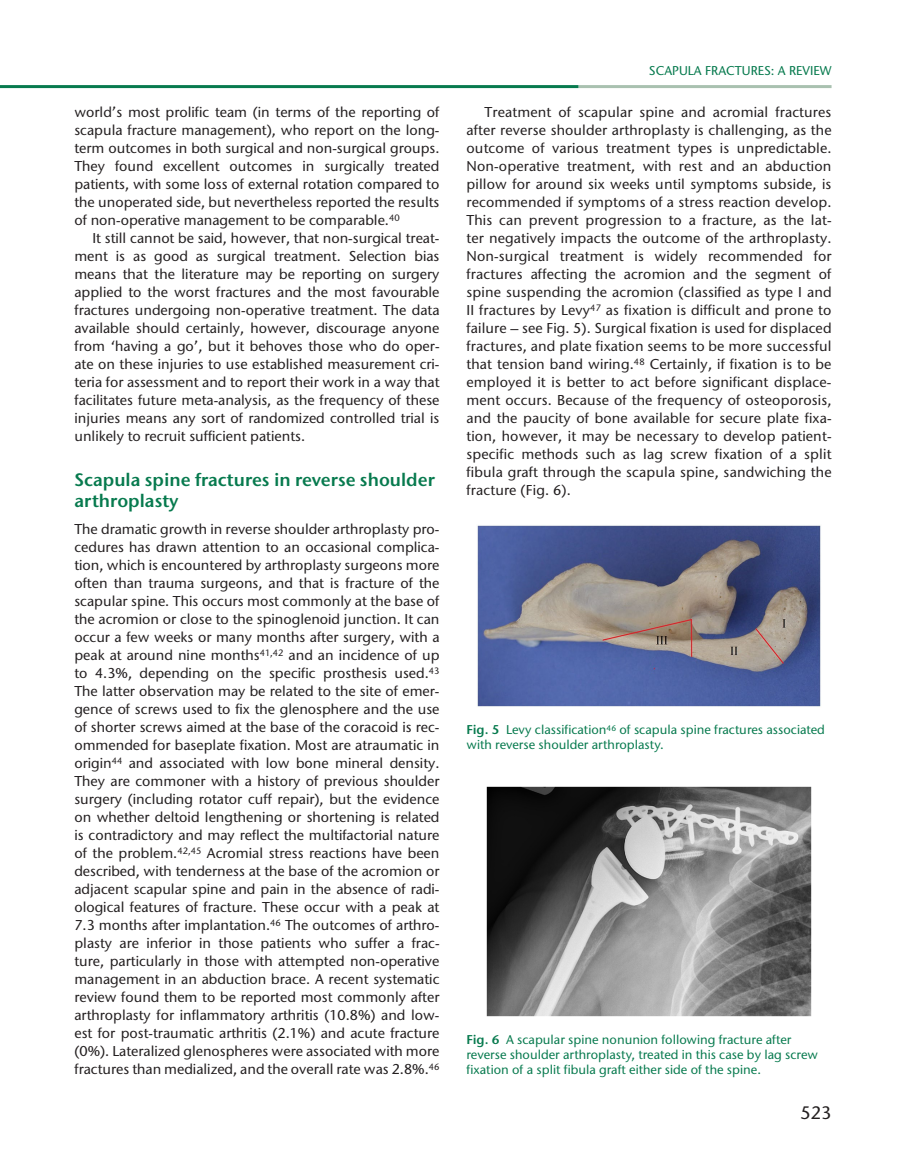
<style>
.page{position:relative;width:906px;height:1170px;background:#fff}
.page>*{position:absolute;margin:0;border:0;box-sizing:border-box;transform-origin:0 0}
.t1{font:600 18px/21px "Stone Sans ITC Pro";color:#077a4e}
.t2{font:500 18px "Stone Sans ITC Pro";color:#231f20}
.t3{font:500 14.25px/18px "Stone Sans ITC Pro";color:#231f20;text-align:justify}
.t4{font:500 12.75px/15px "Stone Sans ITC Pro";color:#077a4e}
.s1{font-weight:600}
</style>
<div class="page">
<hr style="left:578px;top:85px;width:253px;height:3px;background:#a9c1b0">
<hr style="left:0;top:85px;width:578px;height:3px;background:#077a4e">
<img style="left:477px;top:525px;width:344px;height:182px">
<img style="left:486px;top:786px;width:326px;height:231px">
<p class="t3" style="left:74px;top:103px;width:366px">world’s most prolific team (in terms of the reporting of scapula fracture management), who report on the long&shy;term outcomes in both surgical and non-surgical groups.<br>They found excellent outcomes in surgically treated patients, with some loss of external rotation compared to the unoperated side, but nevertheless reported the results of non-operative management to be comparable.<sup>40</sup></p>
<p class="t3" style="left:74px;top:229px;width:366px;text-indent:18px">It still cannot be said, however, that non-surgical treat&shy;ment is as good as surgical treatment. Selection bias means that the literature may be reporting on surgery applied to the worst fractures and the most favourable fractures undergoing non-operative treatment. The data available should certainly, however, discourage anyone from ‘having a go’, but it behoves those who do oper&shy;ate on these injuries to use established measurement cri&shy;teria for assessment and to report their work in a way that facilitates future meta-analysis, as the frequency of these injuries means any sort of randomized controlled trial is unlikely to recruit sufficient patients.</p>
<p class="t1" style="left:74px;top:469px;width:362px">Scapula spine fractures in reverse shoulder arthroplasty</p>
<p class="t3" style="left:74px;top:520px;width:366px">The dramatic growth in reverse shoulder arthroplasty pro&shy;cedures has drawn attention to an occasional complica&shy;tion, which is encountered by arthroplasty surgeons more often than trauma surgeons, and that is fracture of the scapular spine. This occurs most commonly at the base of the acromion or close to the spinoglenoid junction. It can occur a few weeks or many months after surgery, with a peak at around nine months<sup>41,42</sup> and an incidence of up to 4.3%, depending on the specific prosthesis used.<sup>43<br></sup>The latter observation may be related to the site of emer&shy;gence of screws used to fix the glenosphere and the use of shorter screws aimed at the base of the coracoid is rec&shy;ommended for baseplate fixation. Most are atraumatic in origin<sup>44</sup> and associated with low bone mineral density.<br>They are commoner with a history of previous shoulder surgery (including rotator cuff repair), but the evidence on whether deltoid lengthening or shortening is related is contradictory and may reflect the multifactorial nature of the problem.<sup>42,45</sup> Acromial stress reactions have been described, with tenderness at the base of the acromion or adjacent scapular spine and pain in the absence of radi&shy;ological features of fracture. These occur with a peak at 7.3 months after implantation.<sup>46</sup> The outcomes of arthro&shy;plasty are inferior in those patients who suffer a frac&shy;ture, particularly in those with attempted non-operative management in an abduction brace. A recent systematic review found them to be reported most commonly after arthroplasty for inflammatory arthritis (10.8%) and low&shy;est for post-traumatic arthritis (2.1%) and acute fracture (0%). Lateralized glenospheres were associated with more fractures than medialized, and the overall rate was 2.8%.<sup>46</sup></p>
<p class="t4" style="left:649px;top:63px;width:39px">Scapula</p>
<p class="t4" style="left:705px;top:63px;width:9px">fractures</p>
<p class="t4" style="left:771px;top:63px;width:27px">: a review</p>
<p class="t3" style="left:466px;top:103px;width:366px;text-indent:18px">Treatment of scapular spine and acromial fractures after reverse shoulder arthroplasty is challenging, as the outcome of various treatment types is unpredictable.<br>Non-operative treatment, with rest and an abduction pillow for around six weeks until symptoms subside, is recommended if symptoms of a stress reaction develop.<br>This can prevent progression to a fracture, as the lat&shy;ter negatively impacts the outcome of the arthroplasty.<br>Non-surgical treatment is widely recommended for fractures affecting the acromion and the segment of spine suspending the acromion (classified as type I and II fractures by Levy<sup>47</sup> as fixation is difficult and prone to failure – see Fig. 5). Surgical fixation is used for displaced fractures, and plate fixation seems to be more successful that tension band wiring.<sup>48</sup> Certainly, if fixation is to be employed it is better to act before significant displace&shy;ment occurs. Because of the frequency of osteoporosis, and the paucity of bone available for secure plate fixa&shy;tion, however, it may be necessary to develop patient&shy;specific methods such as lag screw fixation of a split fibula graft through the scapula spine, sandwiching the fracture (Fig. 6).</p>
<p class="t4" style="left:466px;top:722px;width:360px"><span class="s1">Fig. 5</span> Levy classification<sup>46</sup> of scapula spine fractures associated with reverse shoulder arthroplasty.</p>
<p class="t4" style="left:466px;top:1032px;width:353px"><span class="s1">Fig. 6</span> A scapular spine nonunion following fracture after reverse shoulder arthroplasty, treated in this case by lag screw fixation of a split fibula graft either side of the spine.</p>
<p class="t2" style="left:800px;top:1101px;width:32px">523</p>
</div>
